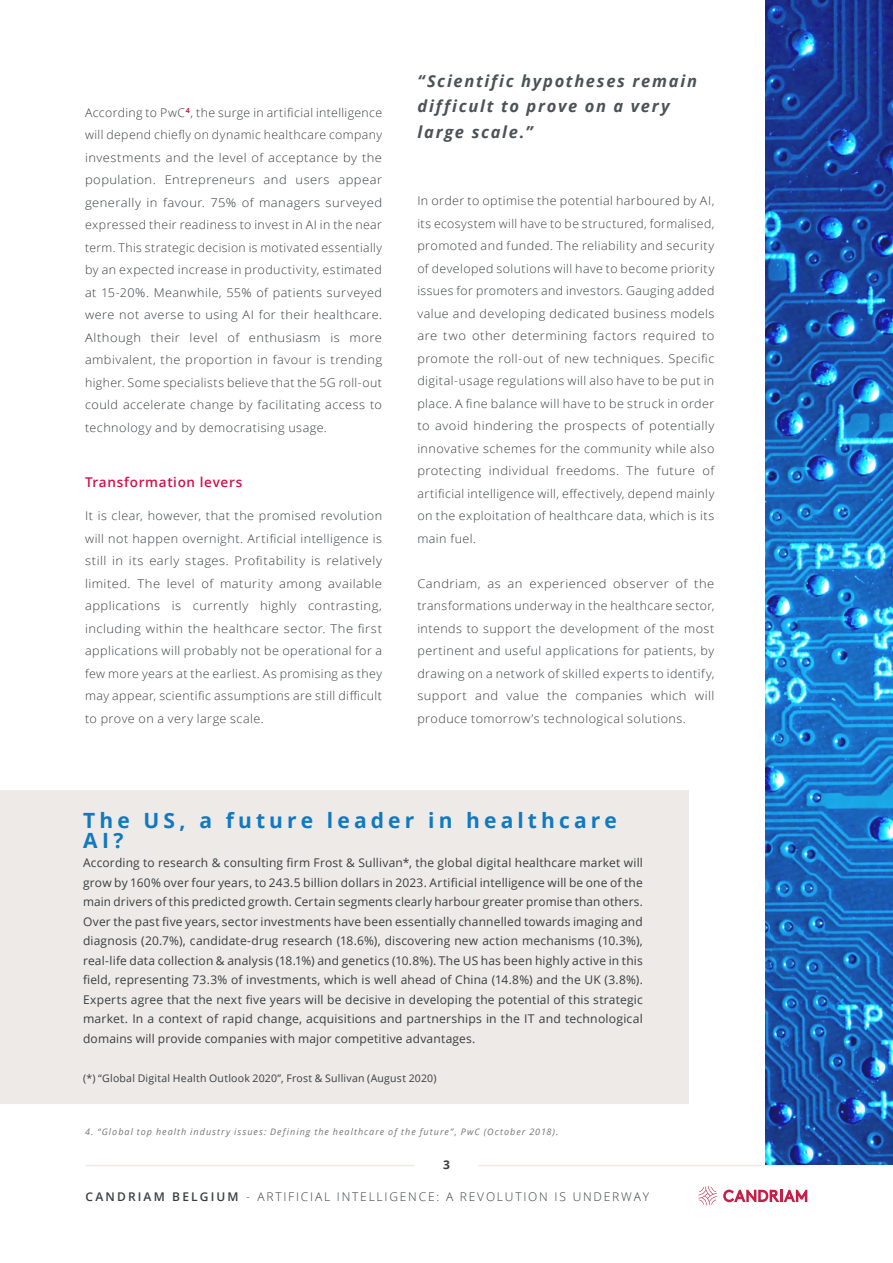
<style>
.page{position:relative;width:893px;height:1263px;background:#fff}
.page>*{position:absolute;margin:0;border:0;box-sizing:border-box;transform-origin:0 0}
.t1{font:700 21px/19.5px "Open Sans";letter-spacing:.195em;color:#1079bf}
.t2{font:italic 700 16.5px/25.5px "Open Sans";letter-spacing:.1em;color:#4d5257}
.t3{font:600 13.5px "Open Sans";letter-spacing:.05em;color:#d3104a}
.t4{font:300 12px/22.5px "Open Sans";letter-spacing:.035em;color:#3a3d40;text-align:justify;scale:1.05 1}
.t5{font:12px/19.5px "Open Sans";letter-spacing:.015em;color:#3a3d40;text-align:justify}
.t6{font:300 12px/22.5px "Open Sans";letter-spacing:.035em;color:#3a3d40;text-align:justify}
.t7{font:300 12px/22.5px "Open Sans";letter-spacing:.035em;color:#3a3d40;text-align:justify;scale:1.08 1}
.t8{font:300 12px "Open Sans";letter-spacing:.15em;color:#3a3d40}
.t9{font:700 12px "Open Sans";color:#3a3d40}
.t10{font:10.5px "Open Sans";letter-spacing:.02em;color:#3a3d40}
.t11{font:italic 9px "Open Sans";letter-spacing:.115em;color:#767476}
.s1{font-weight:600}
</style>
<div class="page">
<svg style="left:698px;top:1186px;width:19px;height:19px"></svg>
<svg style="left:723px;top:1189px;width:84px;height:13px"></svg>
<hr style="left:86px;top:1165px;width:329px;height:1px;background:#edeae7">
<hr style="left:478px;top:1165px;width:329px;height:1px;background:#edeae7">
<img style="left:765px;top:0;width:128px;height:1165px">
<div style="left:0;top:790px;width:689px;height:314px;background:#edeae7"></div>
<p class="t6" style="left:85px;top:101px;width:299px">According to PwC<sup>4</sup>, the surge in artificial intelligence will depend chiefly on dynamic healthcare company investments and the level of acceptance by the population. Entrepreneurs and users appear generally in favour. 75% of managers surveyed expressed their readiness to invest in AI in the near term. This strategic decision is motivated essentially by an expected increase in productivity, estimated at 15-20%. Meanwhile, 55% of patients surveyed were not averse to using AI for their healthcare.<br>Although their level of enthusiasm is more ambivalent, the proportion in favour is trending higher. Some specialists believe that the 5G roll-out could accelerate change by facilitating access to technology and by democratising usage.</p>
<p class="t3" style="left:85px;top:473px;width:159px">Transformation levers</p>
<p class="t4" style="left:85px;top:504px;width:284px">It is clear, however, that the promised revolution will not happen overnight. Artificial intelligence is still in its early stages. Profitability is relatively limited. The level of maturity among available applications is currently highly contrasting, including within the healthcare sector. The first applications will probably not be operational for a few more years at the earliest. As promising as they may appear, scientific assumptions are still difficult to prove on a very large scale.</p>
<h2 class="t2" style="left:418px;top:68px;width:281px">“Scientific hypotheses remain difficult to prove on a very large scale.”</h2>
<p class="t4" style="left:417px;top:189px;width:284px">In order to optimise the potential harboured by AI, its ecosystem will have to be structured, formalised, promoted and funded. The reliability and security of developed solutions will have to become priority issues for promoters and investors. Gauging added value and developing dedicated business models are two other determining factors required to promote the roll-out of new techniques. Specific digital-usage regulations will also have to be put in place. A fine balance will have to be struck in order to avoid hindering the prospects of potentially innovative schemes for the community while also protecting individual freedoms. The future of artificial intelligence will, effectively, depend mainly on the exploitation of healthcare data, which is its main fuel.</p>
<p class="t7" style="left:417px;top:572px;width:277px">Candriam, as an experienced observer of the transformations underway in the healthcare sector, intends to support the development of the most pertinent and useful applications for patients, by drawing on a network of skilled experts to identify, support and value the companies which will produce tomorrow’s technological solutions.</p>
<h1 class="t1" style="left:83px;top:810px;width:535px">The US, a future leader in healthcare<br>AI?</h1>
<p class="t5" style="left:83px;top:853px;width:561px">According to research &amp; consulting firm Frost &amp; Sullivan*, the global digital healthcare market will grow by 160% over four years, to 243.5 billion dollars in 2023. Artificial intelligence will be one of the main drivers of this predicted growth. Certain segments clearly harbour greater promise than others.<br>Over the past five years, sector investments have been essentially channelled towards imaging and diagnosis (20.7%), candidate-drug research (18.6%), discovering new action mechanisms (10.3%), real-life data collection &amp; analysis (18.1%) and genetics (10.8%). The US has been highly active in this field, representing 73.3% of investments, which is well ahead of China (14.8%) and the UK (3.8%).<br>Experts agree that the next five years will be decisive in developing the potential of this strategic market. In a context of rapid change, acquisitions and partnerships in the IT and technological domains will provide companies with major competitive advantages.</p>
<p class="t10" style="left:83px;top:1071px;width:355px">(*) “Global Digital Health Outlook 2020”, Frost &amp; Sullivan (August 2020)</p>
<h2 class="t2" style="left:85px;top:854px;width:500px">“Empirical evidence supports the notion that sustainable strategies can, and often do, outperform conventional strategies.”</h2>
<p class="t11" style="left:85px;top:1125px;width:475px">4. “Global top health industry issues: Defining the healthcare of the future”, PwC (October 2018).</p>
<p class="t9" style="left:443px;top:1156px;width:8px">3</p>
<p class="t8" style="left:86px;top:1189px;width:565px"><span class="s1">CANDRIAM BELGIUM</span> - ARTIFICIAL INTELLIGENCE: A REVOLUTION IS UNDERWAY</p>
</div>
